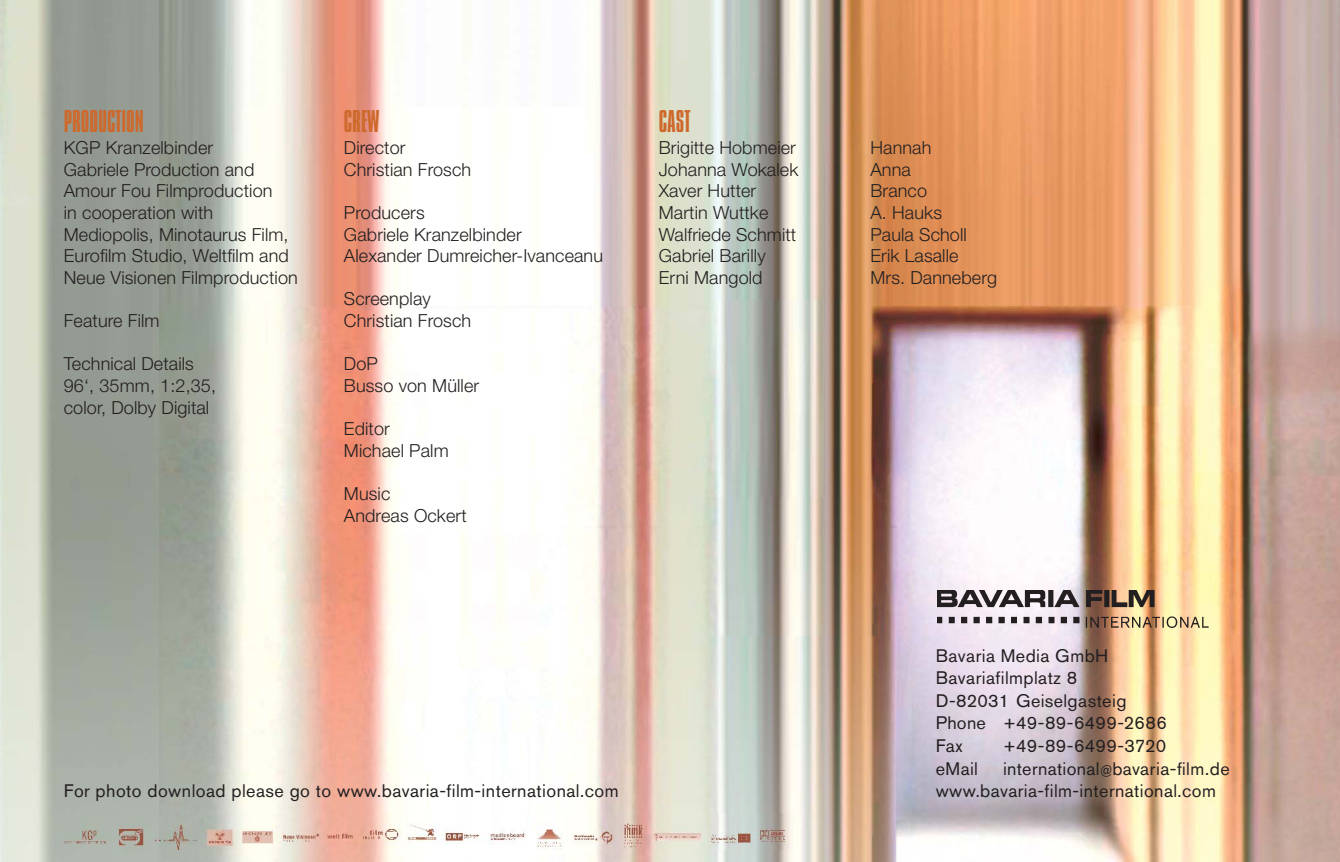
<style>
.page{position:relative;width:1340px;height:862px;background:#fff}
.page>*{position:absolute;margin:0;border:0;box-sizing:border-box;transform-origin:0 0}
.t1{font:300 27px "Compacta BT";color:#cd692c}
.t2{font:300 18px/21.6px "Helvetica Neue CE";letter-spacing:.005em;color:#231f20}
.t3{font:18px/22.5px "Akzidenz Grotesk BQ";letter-spacing:.025em;color:#231f20}
.s1{font-size:13.95px}
</style>
<div class="page">
<img style="left:0;top:0;width:1339px;height:861px">
<img style="left:937px;top:589px;width:272px;height:38px">
<img style="left:47px;top:813px;width:752px;height:35px">
<h1 class="t1" style="left:64px;top:109px;width:81px">PRODUCTION</h1>
<p class="t2" style="left:64px;top:138px;width:235px">KGP Kranzelbinder<br>Gabriele Production and<br>Amour Fou Filmproduction<br>in cooperation with<br>Mediopolis, Minotaurus Film,<br>Eurofilm Studio, Weltfilm and<br>Neue Visionen Filmproduction</p>
<p class="t2" style="left:64px;top:311px;width:97px">Feature Film</p>
<p class="t2" style="left:64px;top:354px;width:154px">Technical Details<br>96‘, 35mm, 1:2,35, color, Dolby Digital</p>
<h1 class="t1" style="left:344px;top:109px;width:37px">CREW</h1>
<p class="t2" style="left:344px;top:138px;width:129px">Director<br>Christian Frosch</p>
<p class="t2" style="left:344px;top:203px;width:261px">Producers<br>Gabriele Kranzelbinder<br>Alexander Dumreicher-Ivanceanu</p>
<p class="t2" style="left:344px;top:289px;width:129px">Screenplay<br>Christian Frosch</p>
<p class="t2" style="left:344px;top:354px;width:137px">DoP<br>Busso von Müller</p>
<p class="t2" style="left:344px;top:419px;width:106px">Editor<br>Michael Palm</p>
<p class="t2" style="left:344px;top:484px;width:124px">Music<br>Andreas Ockert</p>
<h1 class="t1" style="left:659px;top:109px;width:33px">CAST</h1>
<p class="t2" style="left:659px;top:138px;width:139px">Brigitte Hobmeier</p>
<p class="t2" style="left:870px;top:138px;width:62px">Hannah</p>
<p class="t2" style="left:659px;top:160px;width:141px">Johanna Wokalek</p>
<p class="t2" style="left:870px;top:160px;width:42px">Anna</p>
<p class="t2" style="left:659px;top:181px;width:99px">Xaver Hutter</p>
<p class="t2" style="left:870px;top:181px;width:58px">Branco</p>
<p class="t2" style="left:659px;top:203px;width:111px">Martin Wuttke</p>
<p class="t2" style="left:870px;top:203px;width:73px">A. Hauks</p>
<p class="t2" style="left:659px;top:225px;width:139px">Walfriede Schmitt</p>
<p class="t2" style="left:870px;top:225px;width:98px">Paula Scholl</p>
<p class="t2" style="left:659px;top:246px;width:108px">Gabriel Barilly</p>
<p class="t2" style="left:870px;top:246px;width:90px">Erik Lasalle</p>
<p class="t2" style="left:659px;top:268px;width:105px">Erni Mangold</p>
<p class="t2" style="left:870px;top:268px;width:128px">Mrs. Danneberg</p>
<p class="t3" style="left:935px;top:646px;width:233px">Bavaria Media GmbH<br>Bavariafilmplatz 8<br>D-82031 Geiselgasteig<br>Phone +49-89-6499-2686<br>Fax</p>
<p class="t3" style="left:1003px;top:736px;width:165px">+49-89-6499-3720</p>
<p class="t3" style="left:935px;top:758px;width:44px">eMail</p>
<p class="t3" style="left:1003px;top:758px;width:228px">international<span class="s1">@</span>bavaria-film.de</p>
<p class="t3" style="left:64px;top:780px;width:556px">For photo download please go to www.bavaria-film-international.com</p>
<p class="t3" style="left:935px;top:781px;width:282px">www.bavaria-film-international.com</p>
</div>
